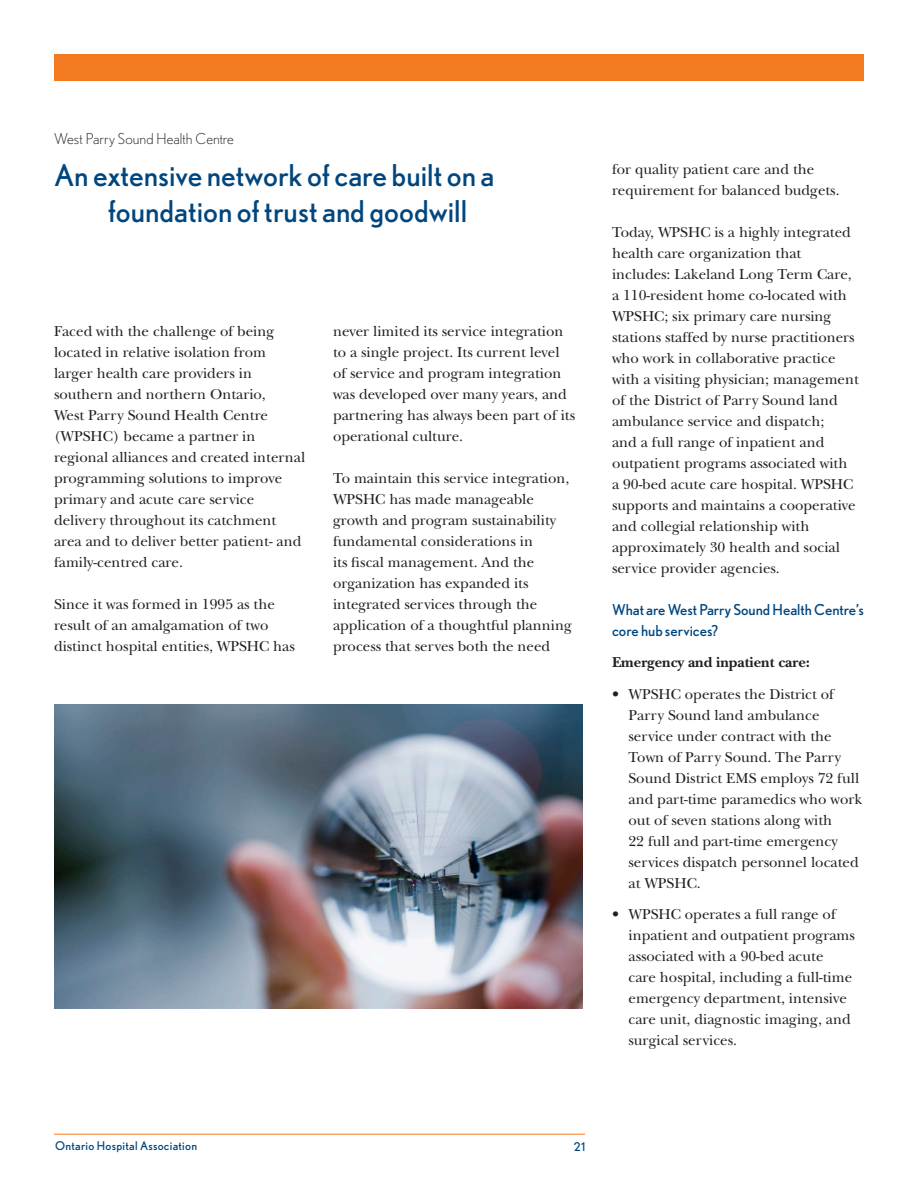
<style>
.page{position:relative;width:918px;height:1188px;background:#fff}
.page>*{position:absolute;margin:0;border:0;box-sizing:border-box;transform-origin:0 0}
.titling{font:30px/36px "Nobel";color:#00467e}
.body_copy{font:15px/21px "New Baskerville";color:#231f20}
.subtitling{font:15px/21px "Nobel";color:#00467e}
.body_copy-2{font:700 15px "New Baskerville";color:#231f20}
.hospital_name{font:300 15px "Nobel";color:#231f20}
.t1{font:12px "Nobel";letter-spacing:.025em;color:#00467e}
</style>
<div class="page">
<hr style="left:54px;top:1134px;width:531px;height:1px;background:#f47b21">
<div style="left:54px;top:54px;width:810px;height:27px;background:#f47b21"></div>
<img style="left:54px;top:704px;width:529px;height:304px">
<p class="hospital_name" style="left:54px;top:130px;width:181px">West Parry Sound Health Centre</p>
<p class="titling" style="left:108px;top:157px;width:388px;text-indent:-54px">An extensive network of care built on a foundation of trust and goodwill</p>
<p class="body_copy" style="left:54px;top:320px;width:222px">Faced with the challenge of being located in relative isolation from larger health care providers in southern and northern Ontario,</p>
<p class="body_copy" style="left:54px;top:404px;width:253px">West Parry Sound Health Centre (WPSHC) became a partner in regional alliances and created internal programming solutions to improve primary and acute care service delivery throughout its catchment area and to deliver better patient- and family-centred care.</p>
<p class="body_copy" style="left:54px;top:593px;width:242px">Since it was formed in 1995 as the result of an amalgamation of two distinct hospital entities, WPSHC has</p>
<p class="body_copy" style="left:333px;top:320px;width:244px">never limited its service integration to a single project. Its current level of service and program integration was developed over many years, and partnering has always been part of its operational culture.</p>
<p class="body_copy" style="left:333px;top:467px;width:240px">To maintain this service integration, WPSHC has made manageable growth and program sustainability fundamental considerations in<br>its fiscal management. And the organization has expanded its integrated services through the application of a thoughtful planning process that serves both the need</p>
<p class="body_copy" style="left:612px;top:158px;width:229px">for quality patient care and the requirement for balanced budgets.</p>
<p class="body_copy" style="left:612px;top:221px;width:248px">Today, WPSHC is a highly integrated health care organization that includes: Lakeland Long Term Care, a 110-resident home co-located with WPSHC; six primary care nursing stations staffed by nurse practitioners who work in collaborative practice with a visiting physician; management of the District of Parry Sound land ambulance service and dispatch;<br>and a full range of inpatient and outpatient programs associated with<br>a 90-bed acute care hospital. WPSHC supports and maintains a cooperative and collegial relationship with approximately 30 health and social service provider agencies.</p>
<p class="subtitling" style="left:612px;top:599px;width:253px">What are West Parry Sound Health Centre’s core hub services?</p>
<p class="body_copy-2" style="left:612px;top:653px;width:200px">Emergency and inpatient care:</p>
<p class="body_copy" style="left:628px;top:683px;width:235px;text-indent:-16px">• WPSHC operates the District of<br>Parry Sound land ambulance service under contract with the<br>Town of Parry Sound. The Parry<br>Sound District EMS employs 72 full and part-time paramedics who work out of seven stations along with<br>22 full and part-time emergency services dispatch personnel located at WPSHC.</p>
<p class="body_copy" style="left:628px;top:904px;width:228px;text-indent:-16px">• WPSHC operates a full range of inpatient and outpatient programs associated with a 90-bed acute<br>care hospital, including a full-time emergency department, intensive care unit, diagnostic imaging, and surgical services.</p>
<p class="t1" style="left:55px;top:1139px;width:144px">Ontario Hospital Association</p>
<p class="t1" style="left:574px;top:1140px;width:13px">21</p>
</div>
